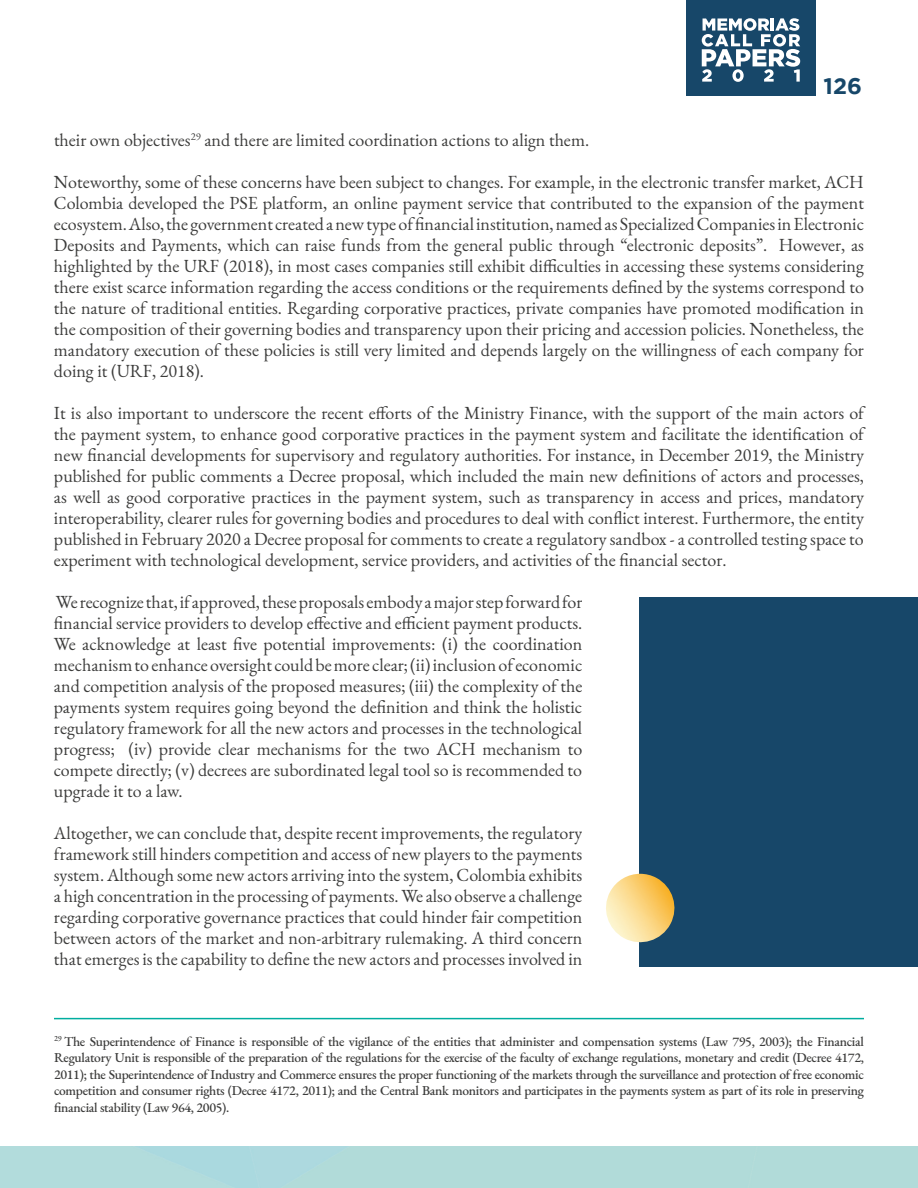
<style>
.page{position:relative;width:918px;height:1188px;background:#fff}
.page>*{position:absolute;margin:0;border:0;box-sizing:border-box;transform-origin:0 0}
.t1{font:700 22.5px "Gotham";color:#174769}
.t2{font:18px/21px "EB Garamond";color:#3c3c3b;text-align:justify}
.t3{font:500 13.5px/16.5px "EB Garamond";letter-spacing:-.02em;color:#3c3c3b;text-align:justify}
</style>
<div class="page">
<div style="left:686px;top:0;width:129px;height:96px;background:#174769"></div>
<svg style="left:702px;top:18px;width:98px;height:64px"></svg>
<div style="left:640px;top:597px;width:278px;height:370px;background:#174769"></div>
<img style="left:606px;top:874px;width:69px;height:73px">
<hr style="left:54px;top:1018px;width:810px;height:1px;background:#00ad9f">
<p class="t1" style="left:824px;top:73px;width:40px">126</p>
<p class="t2" style="left:54px;top:129px;width:537px">their own objectives<sup>29</sup> and there are limited coordination actions to align them.</p>
<p class="t2" style="left:54px;top:171px;width:812px">Noteworthy, some of these concerns have been subject to changes. For example, in the electronic transfer market, ACH Colombia developed the PSE platform, an online payment service that contributed to the expansion of the payment ecosystem. Also, the government created a new type of financial institution, named as Specialized Companies in Electronic Deposits and Payments, which can raise funds from the general public through “electronic deposits”. However, as highlighted by the URF (2018), in most cases companies still exhibit difficulties in accessing these systems considering there exist scarce information regarding the access conditions or the requirements defined by the systems correspond to the nature of traditional entities. Regarding corporative practices, private companies have promoted modification in the composition of their governing bodies and transparency upon their pricing and accession policies. Nonetheless, the mandatory execution of these policies is still very limited and depends largely on the willingness of each company for doing it (URF, 2018).</p>
<p class="t2" style="left:54px;top:402px;width:812px">It is also important to underscore the recent efforts of the Ministry Finance, with the support of the main actors of the payment system, to enhance good corporative practices in the payment system and facilitate the identification of new financial developments for supervisory and regulatory authorities. For instance, in December 2019, the Ministry published for public comments a Decree proposal, which included the main new definitions of actors and processes, as well as good corporative practices in the payment system, such as transparency in access and prices, mandatory interoperability, clearer rules for governing bodies and procedures to deal with conflict interest. Furthermore, the entity published in February 2020 a Decree proposal for comments to create a regulatory sandbox - a controlled testing space to experiment with technological development, service providers, and activities of the financial sector.</p>
<p class="t2" style="left:54px;top:591px;width:530px">We recognize that, if approved, these proposals embody a major step forward for financial service providers to develop effective and efficient payment products.<br>We acknowledge at least five potential improvements: (i) the coordination mechanism to enhance oversight could be more clear; (ii) inclusion of economic and competition analysis of the proposed measures; (iii) the complexity of the payments system requires going beyond the definition and think the holistic regulatory framework for all the new actors and processes in the technological progress; (iv) provide clear mechanisms for the two ACH mechanism to compete directly; (v) decrees are subordinated legal tool so is recommended to upgrade it to a law.</p>
<p class="t2" style="left:54px;top:822px;width:530px">Altogether, we can conclude that, despite recent improvements, the regulatory framework still hinders competition and access of new players to the payments system. Although some new actors arriving into the system, Colombia exhibits a high concentration in the processing of payments. We also observe a challenge regarding corporative governance practices that could hinder fair competition between actors of the market and non-arbitrary rulemaking. A third concern that emerges is the capability to define the new actors and processes involved in</p>
<p class="t3" style="left:54px;top:1033px;width:812px"><sup>29</sup> The Superintendence of Finance is responsible of the vigilance of the entities that administer and compensation systems (Law 795, 2003); the Financial Regulatory Unit is responsible of the preparation of the regulations for the exercise of the faculty of exchange regulations, monetary and credit (Decree 4172, 2011); the Superintendence of Industry and Commerce ensures the proper functioning of the markets through the surveillance and protection of free economic competition and consumer rights (Decree 4172, 2011); and the Central Bank monitors and participates in the payments system as part of its role in preserving financial stability (Law 964, 2005).</p>
</div>
